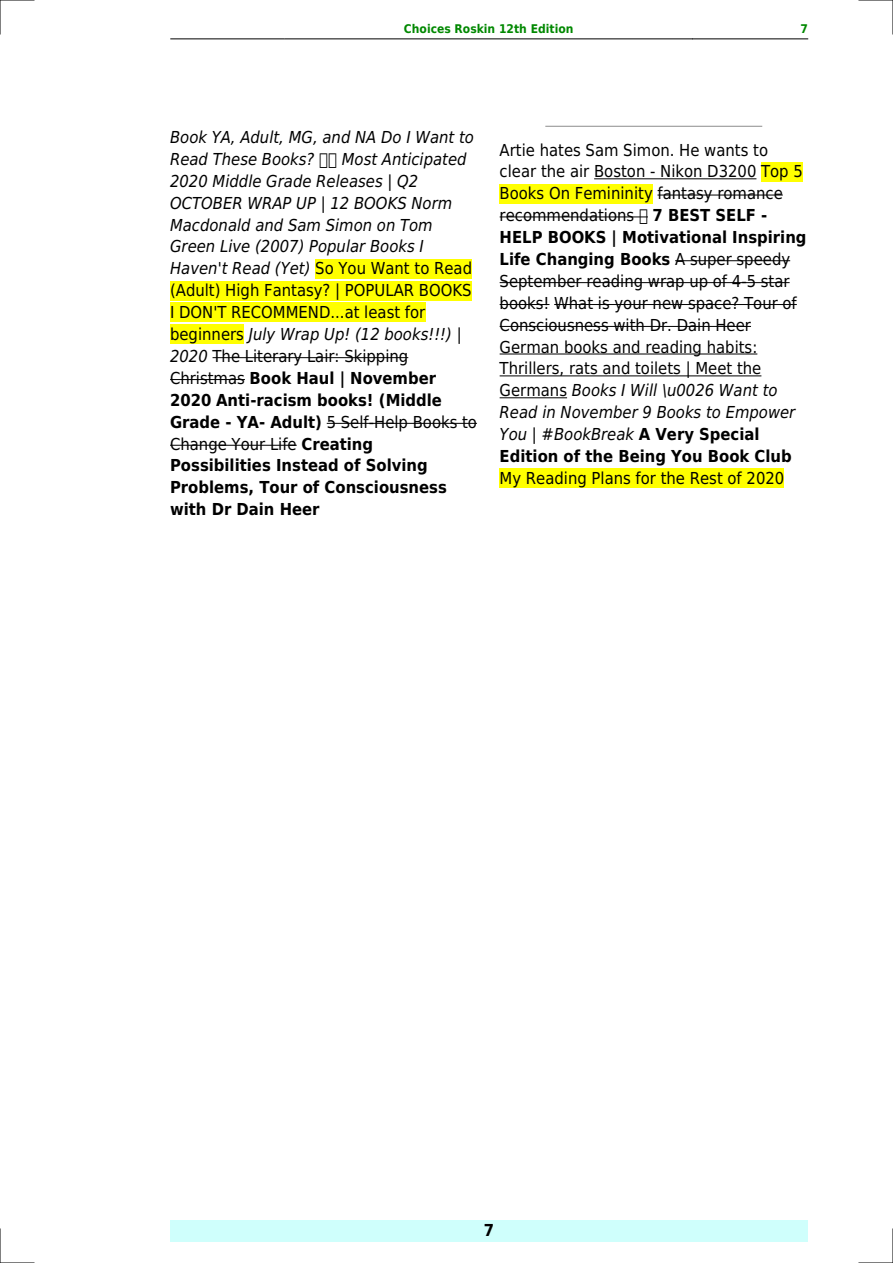
<style>
.page{position:relative;width:893px;height:1263px;background:#fff}
.page>*{position:absolute;margin:0;border:0;box-sizing:border-box;transform-origin:0 0}
.t1{font:italic 16.5px/21.9px "DejaVu Sans Condensed";color:#000}
.t2{font:16.5px/21.9px "DejaVu Sans Condensed";color:#000}
.t3{font:700 16.5px "DejaVu Sans Condensed";color:#000}
.t4{font:700 12px "DejaVu Sans Condensed";color:#080}
.s1{font-style:normal}
.s2{font-weight:700;font-style:normal}
.s3{font-weight:700}
.s4{font-style:italic}
</style>
<div class="page">
<hr style="left:170px;top:39px;width:115px;height:1px;background:#000">
<hr style="left:285px;top:39px;width:407px;height:1px;background:#000">
<hr style="left:693px;top:39px;width:115px;height:1px;background:#000">
<div style="left:170px;top:1220px;width:638px;height:22px;background:#cffffc"></div>
<div style="left:315px;top:259px;width:157px;height:19px;background:#ff0"></div>
<div style="left:170px;top:281px;width:302px;height:19px;background:#ff0"></div>
<div style="left:170px;top:303px;width:255px;height:19px;background:#ff0"></div>
<div style="left:170px;top:325px;width:74px;height:19px;background:#ff0"></div>
<hr style="left:213px;top:357px;width:195px;height:1px;background:#000">
<hr style="left:170px;top:379px;width:75px;height:1px;background:#000">
<hr style="left:327px;top:423px;width:150px;height:1px;background:#000">
<hr style="left:170px;top:445px;width:127px;height:1px;background:#000">
<hr style="left:546px;top:126px;width:216px;height:1px;background:#999">
<hr style="left:594px;top:178px;width:162px;height:1px;background:#000">
<div style="left:761px;top:162px;width:42px;height:19px;background:#ff0"></div>
<div style="left:500px;top:184px;width:153px;height:19px;background:#ff0"></div>
<hr style="left:657px;top:195px;width:126px;height:1px;background:#000">
<hr style="left:500px;top:217px;width:148px;height:1px;background:#000">
<hr style="left:675px;top:260px;width:115px;height:1px;background:#000">
<hr style="left:500px;top:282px;width:290px;height:1px;background:#000">
<hr style="left:500px;top:304px;width:49px;height:1px;background:#000">
<hr style="left:554px;top:304px;width:243px;height:1px;background:#000">
<hr style="left:500px;top:326px;width:251px;height:1px;background:#000">
<hr style="left:500px;top:354px;width:257px;height:1px;background:#000">
<hr style="left:500px;top:375px;width:261px;height:1px;background:#000">
<hr style="left:500px;top:397px;width:67px;height:1px;background:#000">
<div style="left:500px;top:469px;width:284px;height:19px;background:#ff0"></div>
<hr style="left:0;top:0;width:34px;height:1px;background:#000">
<hr style="left:859px;top:0;width:34px;height:1px;background:#000">
<hr style="left:0;top:1262px;width:34px;height:1px;background:#000">
<hr style="left:859px;top:1262px;width:34px;height:1px;background:#000">
<hr style="left:0;top:0;width:1px;height:34px;background:#000">
<hr style="left:0;top:1229px;width:1px;height:34px;background:#000">
<hr style="left:892px;top:0;width:1px;height:34px;background:#000">
<hr style="left:892px;top:1229px;width:1px;height:34px;background:#000">
<svg style="left:640px;top:216px;width:7px;height:2px"></svg>
<p class="t4" style="left:404px;top:21px;width:171px">Choices Roskin 12th Edition</p>
<p class="t4" style="left:800px;top:21px;width:9px">7</p>
<p class="t1" style="left:170px;top:126px;width:305px">Book YA, Adult, MG, and NA Do I Want to<br>Read These Books?</p>
<p class="t1" style="left:170px;top:148px;width:308px;text-indent:172px">Most Anticipated<br>2020 Middle Grade Releases | Q2<br>OCTOBER WRAP UP | 12 BOOKS Norm<br>Macdonald and Sam Simon on Tom<br>Green Live (2007) Popular Books I<br>Haven't Read (Yet) <span class="s1">So You Want to Read (Adult) High Fantasy? | POPULAR BOOKS<br>I DON'T RECOMMEND...at least for beginners</span> July Wrap Up! (12 books!!!) |<br>2020 <span class="s1">The Literary Lair: Skipping<br>Christmas</span> <span class="s2">Book Haul | November<br>2020 Anti-racism books! (Middle<br>Grade - YA- Adult)</span> <span class="s1">5 Self-Help Books to<br>Change Your Life</span> <span class="s2">Creating<br>Possibilities Instead of Solving<br>Problems, Tour of Consciousness with Dr Dain Heer</span></p>
<p class="t2" style="left:500px;top:139px;width:308px">Artie hates Sam Simon. He wants to clear the air Boston - Nikon D3200 Top 5<br>Books On Femininity fantasy romance recommendations <span class="s3">7 BEST SELF - HELP BOOKS | Motivational Inspiring Life Changing Books</span> A super speedy September reading wrap up of 4-5 star books! What is your new space? Tour of Consciousness with Dr. Dain Heer German books and reading habits:<br>Thrillers, rats and toilets | Meet the Germans <span class="s4">Books I Will \u0026 Want to Read in November 9 Books to Empower You | #BookBreak</span> <span class="s3">A Very Special Edition of the Being You Book Club</span></p>
<p class="t2" style="left:500px;top:467px;width:286px">My Reading Plans for the Rest of 2020</p>
<p class="t3" style="left:484px;top:1221px;width:12px">7</p>
</div>
